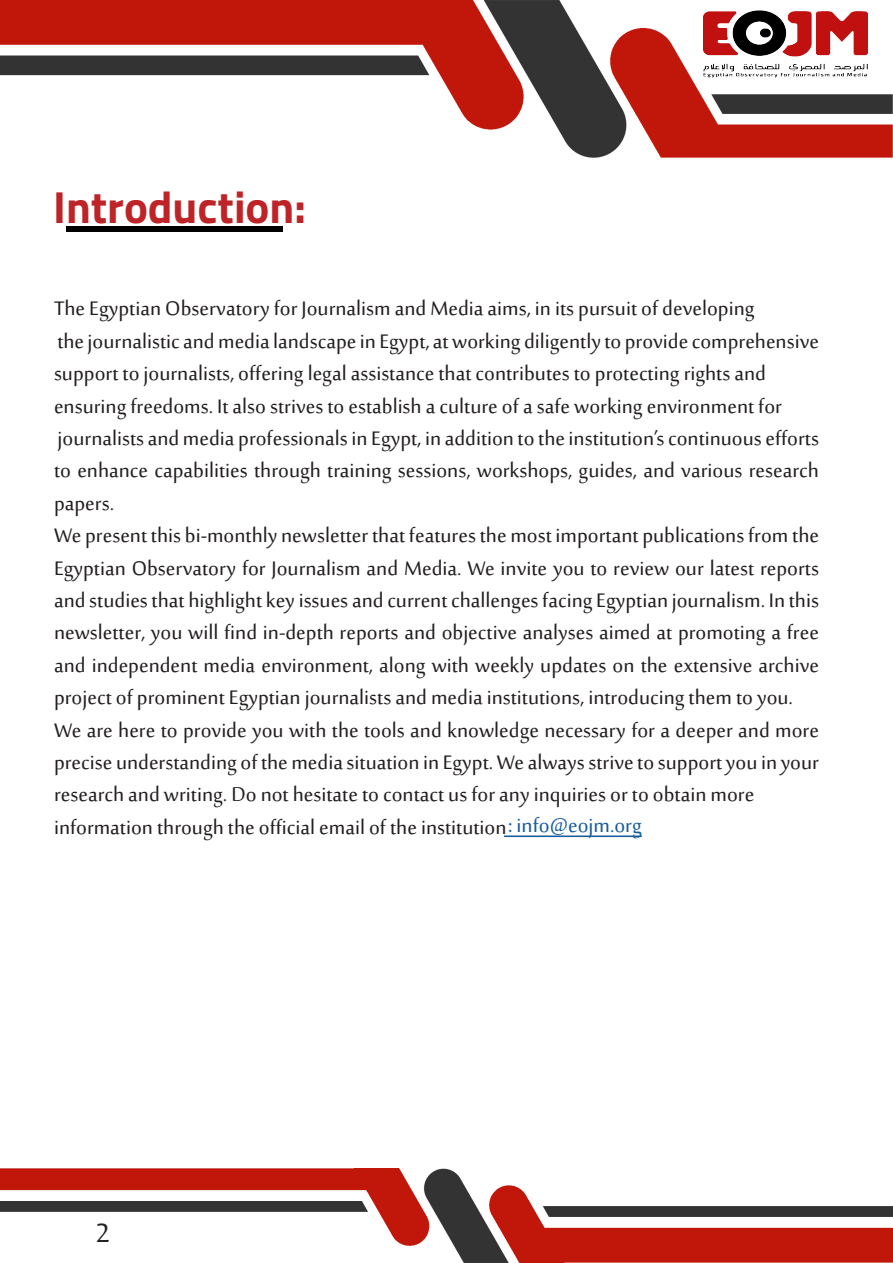
<style>
.page{position:relative;width:893px;height:1263px;background:#fff}
.page>*{position:absolute;margin:0;border:0;box-sizing:border-box;transform-origin:0 0}
.t1{font:700 45px "Cairo";color:#be2427}
.t2{font:36px "Sakkal Majalla";color:#231f20}
.t3{font:27px/32.4px "Sakkal Majalla";color:#231f20;text-align:justify}
.s1{color:#175d9e}
</style>
<div class="page">
<img style="left:0;top:0;width:893px;height:158px">
<img style="left:0;top:1169px;width:893px;height:94px">
<img style="left:704px;top:11px;width:164px;height:68px">
<div style="left:66px;top:226px;width:216px;height:5px;background:#000"></div>
<hr style="left:504px;top:835px;width:138px;height:2px;background:#175d9e">
<p class="t1" style="left:53px;top:170px;width:254px">Introduction:</p>
<p class="t3" style="left:54px;top:295px;width:702px">The Egyptian Observatory for Journalism and Media aims, in its pursuit of developing</p>
<p class="t3" style="left:54px;top:327px;width:767px">the journalistic and media landscape in Egypt, at working diligently to provide comprehensive support to journalists, offering legal assistance that contributes to protecting rights and</p>
<p class="t3" style="left:54px;top:392px;width:730px">ensuring freedoms. It also strives to establish a culture of a safe working environment for</p>
<p class="t3" style="left:54px;top:424px;width:766px">journalists and media professionals in Egypt, in addition to the institution’s continuous efforts to enhance capabilities through training sessions, workshops, guides, and various research papers.</p>
<p class="t3" style="left:54px;top:521px;width:766px">We present this bi-monthly newsletter that features the most important publications from the Egyptian Observatory for Journalism and Media. We invite you to review our latest reports and studies that highlight key issues and current challenges facing Egyptian journalism. In this newsletter, you will find in-depth reports and objective analyses aimed at promoting a free and independent media environment, along with weekly updates on the extensive archive project of prominent Egyptian journalists and media institutions, introducing them to you.</p>
<p class="t3" style="left:54px;top:716px;width:766px">We are here to provide you with the tools and knowledge necessary for a deeper and more precise understanding of the media situation in Egypt. We always strive to support you in your research and writing. Do not hesitate to contact us for any inquiries or to obtain more</p>
<p class="t3" style="left:54px;top:813px;width:589px">information through the official email of the institution<span class="s1">: info@eojm.org</span></p>
<h2 class="t2" style="left:96px;top:1213px;width:16px">2</h2>
</div>
